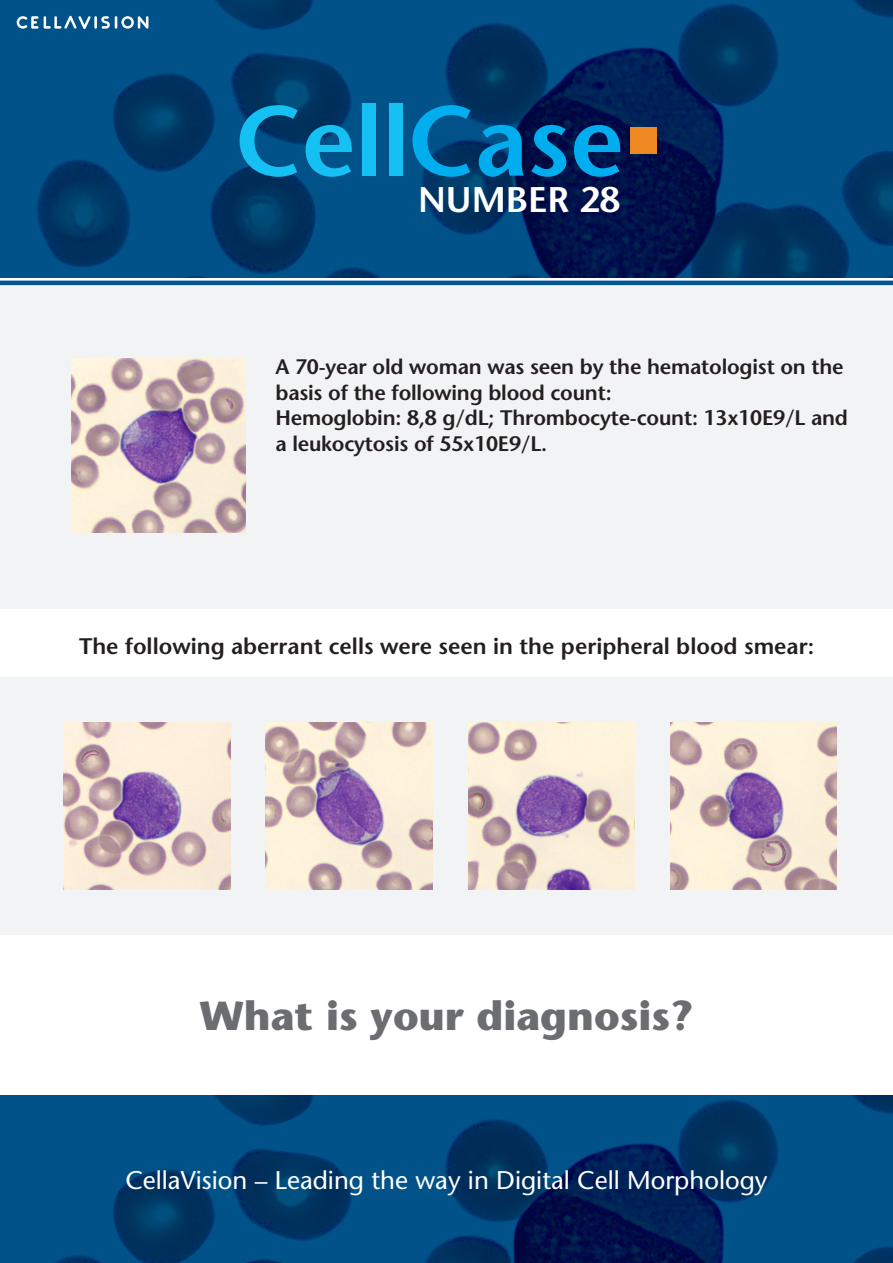
<style>
.page{position:relative;width:893px;height:1263px;background:#fff}
.page>*{position:absolute;margin:0;border:0;box-sizing:border-box;transform-origin:0 0}
.t1{font:600 99px "Stone Sans Std";color:#15c0f2}
.t2{font:700 40.5px "Stone Sans Std";color:#6c6d70}
.t3{font:600 35.55px "Stone Sans Std";color:#fff}
.t4{font:500 25.5px "Stone Sans Std";color:#fff}
.t5{font:600 22.5px "Stone Sans Std";color:#231f20}
.t6{font:600 21px/25.5px "Stone Sans Std";letter-spacing:-.01em;color:#231f20}
.s1{color:#00aeef}
</style>
<div class="page">
<div style="left:0;top:285px;width:893px;height:324px;background:#f2f3f4"></div>
<div style="left:0;top:677px;width:893px;height:258px;background:#f2f3f4"></div>
<img style="left:0;top:1096px;width:893px;height:167px">
<img style="left:0;top:0;width:893px;height:278px">
<svg style="left:17px;top:16px;width:131px;height:13px"></svg>
<hr style="left:0;top:281px;width:893px;height:4px;background:#005598">
<div style="left:631px;top:128px;width:26px;height:26px;background:#ef8822"></div>
<img style="left:64px;top:723px;width:166px;height:166px">
<img style="left:468px;top:723px;width:166px;height:166px">
<img style="left:266px;top:722px;width:167px;height:167px">
<img style="left:670px;top:722px;width:167px;height:167px">
<img style="left:71px;top:359px;width:174px;height:174px">
<p class="t1" style="left:235px;top:82px;width:391px">Cell<span class="s1">Case</span></p>
<p class="t3" style="left:418px;top:179px;width:204px">NUMBER 28</p>
<p class="t6" style="left:275px;top:354px;width:574px">A 70-year old woman was seen by the hematologist on the basis of the following blood count:<br>Hemoglobin: 8,8 g/dL; Thrombocyte-count: 13x10E9/L and a leukocytosis of 55x10E9/L.</p>
<p class="t5" style="left:79px;top:633px;width:737px">The following aberrant cells were seen in the peripheral blood smear:</p>
<p class="t2" style="left:199px;top:992px;width:496px">What is your diagnosis?</p>
<p class="t4" style="left:125px;top:1165px;width:643px">CellaVision – Leading the way in Digital Cell Morphology</p>
</div>
